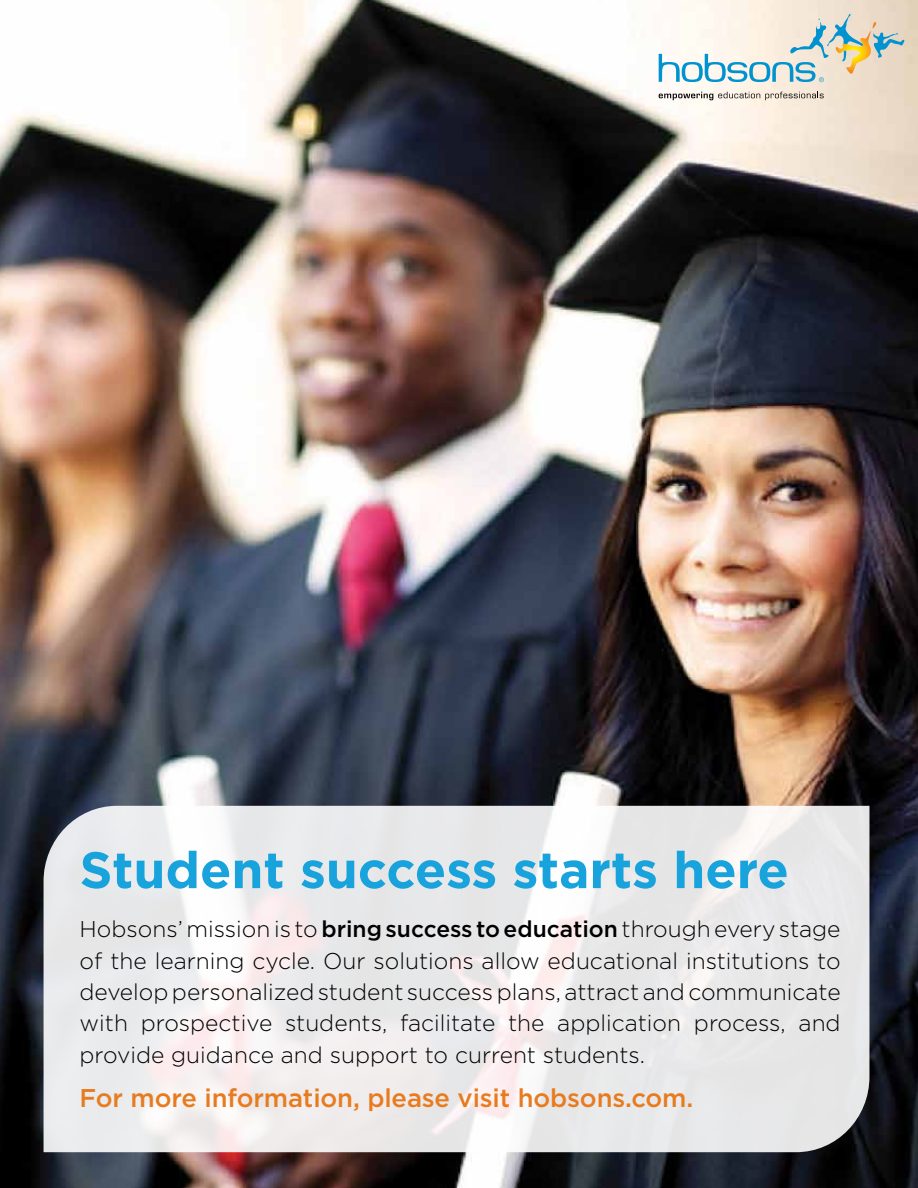
<style>
.page{position:relative;width:918px;height:1188px;background:#fff}
.page>*{position:absolute;margin:0;border:0;box-sizing:border-box;transform-origin:0 0}
.t1{font:700 51.3px "Gotham";color:#19a3dd}
.t2{font:500 25.65px "Gotham";letter-spacing:-.005em;color:#e87b1e}
.t3{font:300 22.8px/31.3px "Gotham";color:#000;text-align:justify}
.s1{font-weight:500}
</style>
<div class="page">
<img style="left:0;top:0;width:918px;height:1188px">
<svg style="left:44px;top:806px;width:825px;height:346px;fill:#e9e9ea"></svg>
<svg style="left:659px;top:14px;width:245px;height:68px"></svg>
<svg style="left:659px;top:92px;width:165px;height:8px"></svg>
<h1 class="t1" style="left:80px;top:836px;width:711px">Student success starts here</h1>
<p class="t3" style="left:80px;top:913px;width:763px">Hobsons’ mission is to <span class="s1">bring success to education</span> through every stage of the learning cycle. Our solutions allow educational institutions to develop personalized student success plans, attract and communicate with prospective students, facilitate the application process, and provide guidance and support to current students.</p>
<p class="t2" style="left:80px;top:1081px;width:615px">For more information, please visit hobsons.com.</p>
</div>
